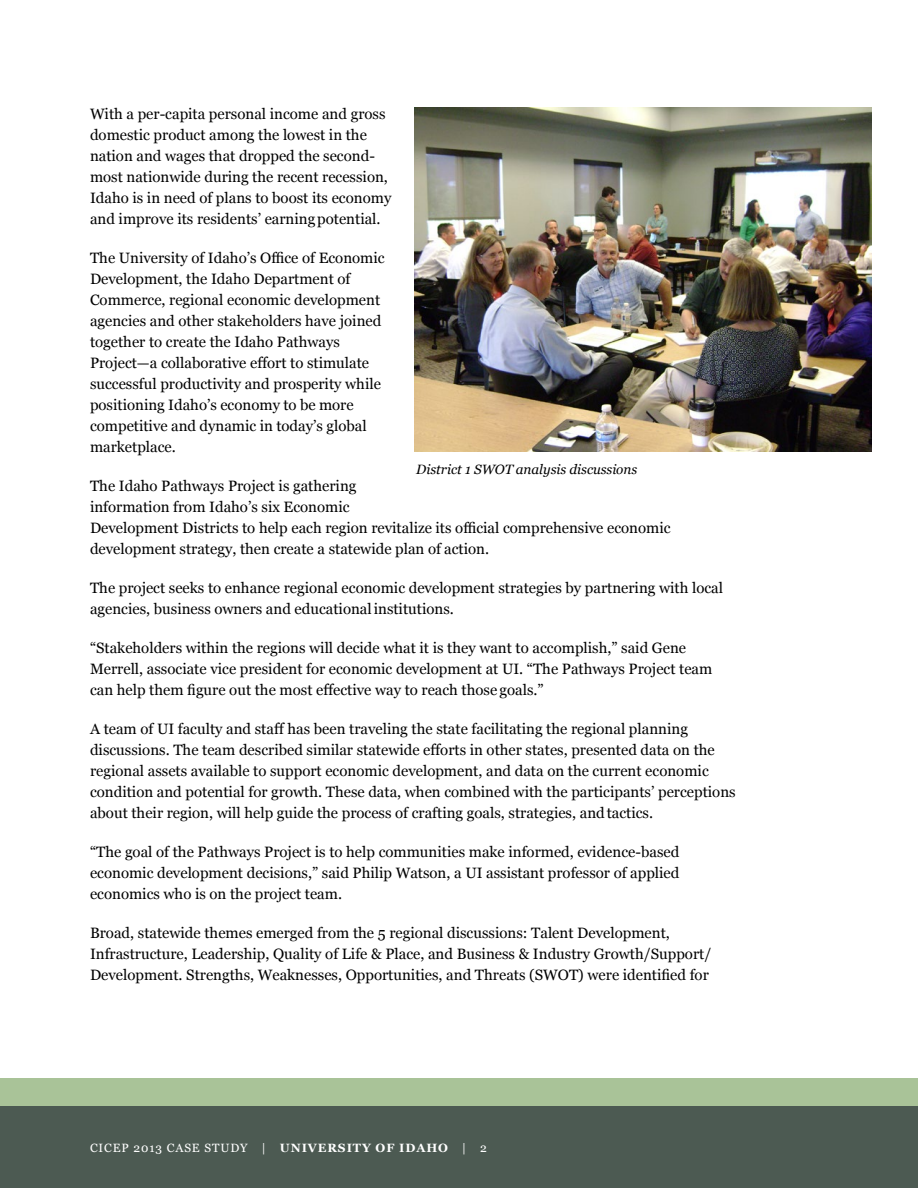
<style>
.page{position:relative;width:918px;height:1188px;background:#fff}
.page>*{position:absolute;margin:0;border:0;box-sizing:border-box;transform-origin:0 0}
.t1{font:15px/21px "Georgia";color:#000}
.t2{font:italic 13.5px "Georgia";color:#000}
.t3{font:12px "Georgia";letter-spacing:.075em;color:#fff}
.s1{font-weight:700}
</style>
<div class="page">
<div style="left:0;top:1078px;width:918px;height:28px;background:#a9c398"></div>
<div style="left:0;top:1106px;width:918px;height:82px;background:#4c5a52"></div>
<img style="left:414px;top:108px;width:458px;height:343px">
<p class="t1" style="left:90px;top:103px;width:303px">With a per-capita personal income and gross domestic product among the lowest in the nation and wages that dropped the second&shy;most nationwide during the recent recession, Idaho is in need of plans to boost its economy and improve its residents’ earning potential.</p>
<p class="t1" style="left:90px;top:247px;width:296px">The University of Idaho’s Office of Economic Development, the Idaho Department of Commerce, regional economic development agencies and other stakeholders have joined together to create the Idaho Pathways Project—a collaborative effort to stimulate successful productivity and prosperity while positioning Idaho’s economy to be more competitive and dynamic in today’s global marketplace.</p>
<p class="t1" style="left:90px;top:475px;width:582px">The Idaho Pathways Project is gathering<br>information from Idaho’s six Economic<br>Development Districts to help each region revitalize its official comprehensive economic development strategy, then create a statewide plan of action.</p>
<p class="t1" style="left:90px;top:577px;width:635px">The project seeks to enhance regional economic development strategies by partnering with local agencies, business owners and educational institutions.</p>
<p class="t1" style="left:90px;top:637px;width:624px">“Stakeholders within the regions will decide what it is they want to accomplish,” said Gene<br>Merrell, associate vice president for economic development at UI. “The Pathways Project team can help them figure out the most effective way to reach those goals.”</p>
<p class="t1" style="left:90px;top:718px;width:647px">A team of UI faculty and staff has been traveling the state facilitating the regional planning discussions. The team described similar statewide efforts in other states, presented data on the regional assets available to support economic development, and data on the current economic condition and potential for growth. These data, when combined with the participants’ perceptions about their region, will help guide the process of crafting goals, strategies, and tactics.</p>
<p class="t1" style="left:90px;top:841px;width:591px;text-align:justify">“The goal of the Pathways Project is to help communities make informed, evidence-based economic development decisions,” said Philip Watson, a UI assistant professor of applied economics who is on the project team.</p>
<p class="t1" style="left:90px;top:922px;width:623px">Broad, statewide themes emerged from the 5 regional discussions: Talent Development,<br>Infrastructure, Leadership, Quality of Life &amp; Place, and Business &amp; Industry Growth/Support/<br>Development. Strengths, Weaknesses, Opportunities, and Threats (SWOT) were identified for</p>
<p class="t2" style="left:416px;top:459px;width:222px">District 1 SWOT analysis discussions</p>
<p class="t3" style="left:90px;top:1139px;width:398px">CICEP 2013 CASE STUDY | <span class="s1">UNIVERSITY OF IDAHO</span> | 2</p>
</div>
